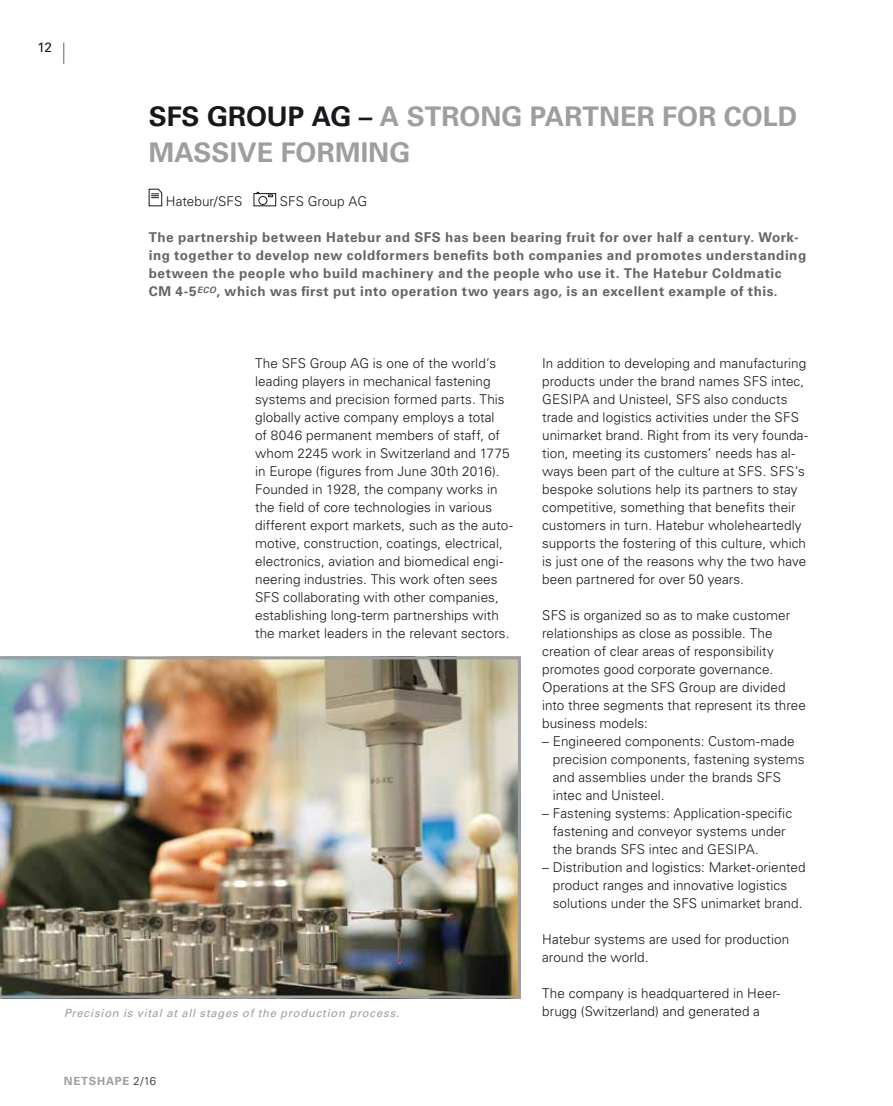
<style>
.page{position:relative;width:893px;height:1106px;background:#fff}
.page>*{position:absolute;margin:0;border:0;box-sizing:border-box;transform-origin:0 0}
.t1{font:700 27px/36px "Univers LT Std";color:#9c9e9f}
.t2{font:300 13.5px/18px "Univers LT Std";letter-spacing:.005em;color:#1a171c}
.t3{font:700 13.5px/18px "Univers LT Std";letter-spacing:.04em;color:#646567}
.t4{font:13.5px "Univers LT Std";color:#1a171c}
.t5{font:italic 11.25px "Univers LT Std";letter-spacing:.065em;color:#9c9e9f}
.t6{font:700 11.25px "Univers LT Std";letter-spacing:.07em;color:#9c9e9f}
.s1{color:#1a171c}
.s2{font-weight:300;color:#1a171c}
</style>
<div class="page">
<svg style="left:63px;top:43px;width:1px;height:21px"></svg>
<img style="left:0;top:656px;width:521px;height:342px">
<svg style="left:149px;top:189px;width:14px;height:17px"></svg>
<svg style="left:253px;top:191px;width:23px;height:15px"></svg>
<p class="t4" style="left:38px;top:40px;width:16px">12</p>
<h1 class="t1" style="left:149px;top:99px;width:650px"><span class="s1">SFS GROUP AG –</span> A STRONG PARTNER FOR COLD<br>MASSIVE FORMING</h1>
<p class="t2" style="left:166px;top:192px;width:78px">Hatebur/SFS</p>
<p class="t2" style="left:280px;top:192px;width:89px">SFS Group AG</p>
<p class="t3" style="left:149px;top:228px;width:659px">The partnership between Hatebur and SFS has been bearing fruit for over half a century. Work&shy;ing together to develop new coldformers benefits both companies and promotes understanding between the people who build machinery and the people who use it. The Hatebur Coldmatic CM 4-5<sup>ECO</sup>, which was first put into operation two years ago, is an excellent example of this.</p>
<p class="t2" style="left:255px;top:354px;width:259px">The SFS Group AG is one of the world’s leading players in mechanical fastening systems and precision formed parts. This globally active company employs a total<br>of 8046 permanent members of staff, of whom 2245 work in Switzerland and 1775 in Europe (figures from June 30th 2016).<br>Founded in 1928, the company works in the field of core technologies in various different export markets, such as the auto&shy;motive, construction, coatings, electrical, electronics, aviation and biomedical engi&shy;neering industries. This work often sees SFS collaborating with other companies, establishing long-term partnerships with the market leaders in the relevant sectors.</p>
<p class="t2" style="left:542px;top:354px;width:267px">In addition to developing and manufacturing products under the brand names SFS intec, GESIPA and Unisteel, SFS also conducts trade and logistics activities under the SFS unimarket brand. Right from its very founda&shy;tion, meeting its customers’ needs has al&shy;ways been part of the culture at SFS. SFS’s bespoke solutions help its partners to stay competitive, something that benefits their customers in turn. Hatebur wholeheartedly supports the fostering of this culture, which is just one of the reasons why the two have been partnered for over 50 years.</p>
<p class="t2" style="left:542px;top:606px;width:265px">SFS is organized so as to make customer relationships as close as possible. The creation of clear areas of responsibility promotes good corporate governance.<br>Operations at the SFS Group are divided into three segments that represent its three business models:</p>
<p class="t2" style="left:553px;top:732px;width:253px;text-indent:-11px">– Engineered components: Custom-made precision components, fastening systems and assemblies under the brands SFS intec and Unisteel.</p>
<p class="t2" style="left:553px;top:804px;width:241px;text-indent:-11px">– Fastening systems: Application-specific fastening and conveyor systems under the brands SFS intec and GESIPA.</p>
<p class="t2" style="left:542px;top:858px;width:265px;text-align:center">– Distribution and logistics: Market-oriented product ranges and innovative logistics solutions under the SFS unimarket brand.</p>
<p class="t2" style="left:542px;top:930px;width:249px">Hatebur systems are used for production around the world.</p>
<p class="t2" style="left:542px;top:984px;width:240px">The company is headquartered in Heer&shy;brugg (Switzerland) and generated a</p>
<p class="t5" style="left:64px;top:1005px;width:337px">Precision is vital at all stages of the production process.</p>
<p class="t6" style="left:64px;top:1074px;width:94px">NETSHAPE <span class="s2">2/16</span></p>
</div>
